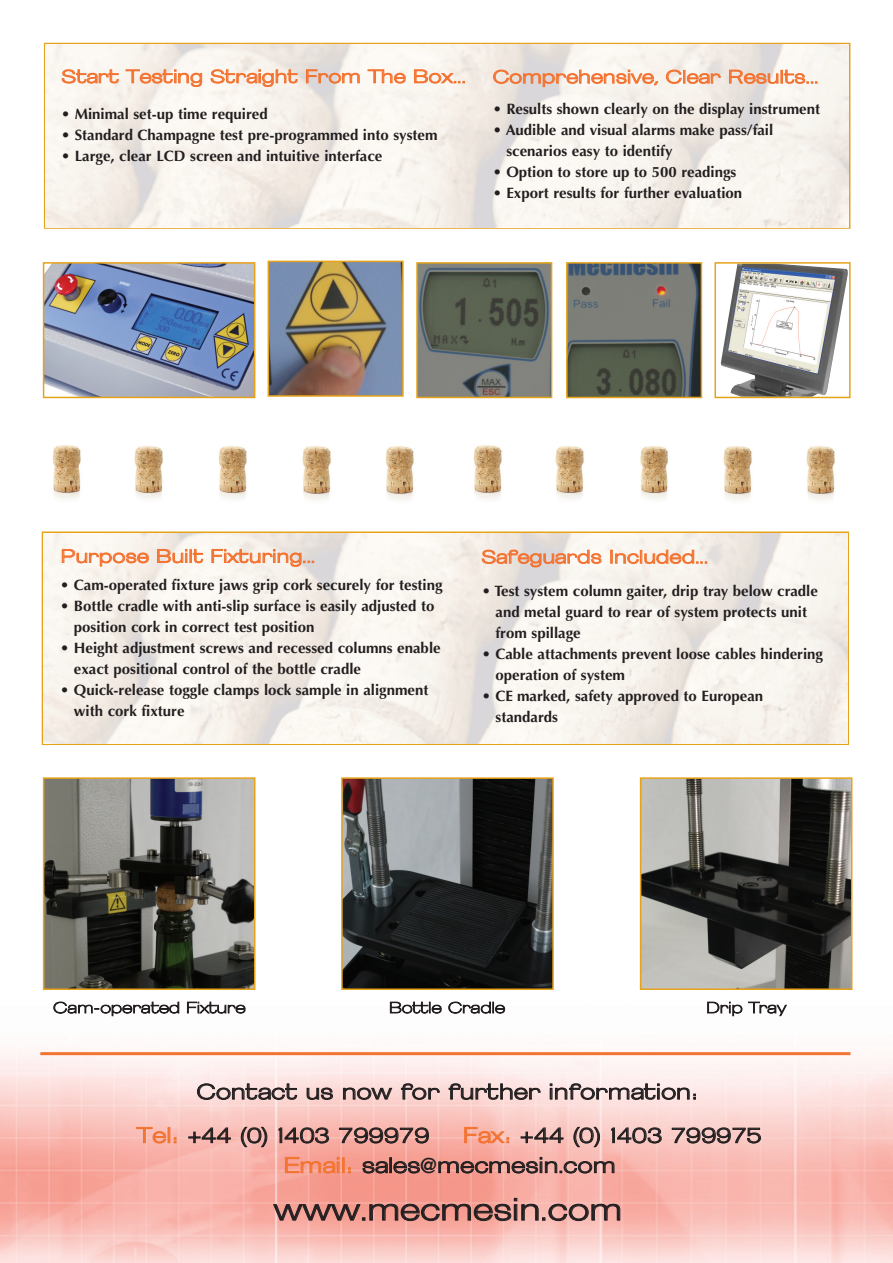
<style>
.page{position:relative;width:893px;height:1263px;background:#fff}
.page>*{position:absolute;margin:0;border:0;box-sizing:border-box;transform-origin:0 0}
.t1{font:500 30px "Courreges";color:#231f20}
.t2{font:500 21px/30px "Courreges";color:#231f20}
.t3{font:500 18px "Courreges";color:#f37331}
.t4{font:700 15px/21px "Optima";color:#231f20}
.t5{font:300 15px "Courreges";color:#231f20}
.s1{color:#f37331}
.s2{font-family:"Helvetica Neue";font-weight:700}
</style>
<div class="page">
<img style="left:0;top:982px;width:893px;height:280px">
<div style="left:42px;top:531px;width:807px;height:214px;border:2px solid #e6a218"></div>
<img style="left:46px;top:780px;width:206px;height:207px">
<div style="left:43px;top:777px;width:212px;height:213px;border:2px solid #e6a218"></div>
<img style="left:344px;top:780px;width:207px;height:207px">
<div style="left:341px;top:777px;width:213px;height:213px;border:2px solid #e6a218"></div>
<hr style="left:40px;top:1052px;width:810px;height:3px;background:#f37331">
<img style="left:46px;top:265px;width:206px;height:130px">
<div style="left:43px;top:262px;width:212px;height:136px;border:2px solid #e6a218"></div>
<img style="left:271px;top:264px;width:130px;height:130px">
<div style="left:268px;top:261px;width:136px;height:136px;border:2px solid #e6a218"></div>
<img style="left:419px;top:265px;width:130px;height:130px">
<div style="left:416px;top:262px;width:136px;height:136px;border:2px solid #e6a218"></div>
<img style="left:569px;top:265px;width:130px;height:130px">
<div style="left:566px;top:262px;width:136px;height:136px;border:2px solid #e6a218"></div>
<img style="left:721px;top:265px;width:127px;height:130px">
<div style="left:714px;top:262px;width:137px;height:136px;border:2px solid #e6a218"></div>
<img style="left:643px;top:780px;width:206px;height:207px">
<div style="left:640px;top:777px;width:212px;height:213px;border:2px solid #e6a218"></div>
<img style="left:52px;top:445px;width:29px;height:54px">
<img style="left:134px;top:446px;width:29px;height:53px">
<img style="left:218px;top:446px;width:29px;height:54px">
<img style="left:302px;top:446px;width:29px;height:54px">
<img style="left:385px;top:446px;width:29px;height:54px">
<img style="left:473px;top:445px;width:29px;height:54px">
<img style="left:555px;top:446px;width:29px;height:53px">
<img style="left:640px;top:446px;width:29px;height:53px">
<img style="left:723px;top:446px;width:29px;height:54px">
<img style="left:806px;top:446px;width:29px;height:54px">
<p class="t3" style="left:61px;top:66px;width:406px">Start Testing Straight From The Box...</p>
<p class="t4" style="left:61px;top:104px;width:208px">• Minimal set-up time required</p>
<p class="t4" style="left:61px;top:125px;width:378px">• Standard Champagne test pre-programmed into system</p>
<p class="t4" style="left:61px;top:146px;width:323px">• Large, clear LCD screen and intuitive interface</p>
<p class="t3" style="left:493px;top:66px;width:327px">Comprehensive, Clear Results...</p>
<p class="t4" style="left:493px;top:99px;width:329px">• Results shown clearly on the display instrument</p>
<p class="t4" style="left:506px;top:120px;width:268px;text-indent:-14px">• Audible and visual alarms make pass/fail scenarios easy to identify</p>
<p class="t4" style="left:493px;top:162px;width:245px">• Option to store up to 500 readings</p>
<p class="t4" style="left:493px;top:183px;width:251px">• Export results for further evaluation</p>
<p class="t3" style="left:61px;top:546px;width:256px">Purpose Built Fixturing...</p>
<p class="t4" style="left:60px;top:574px;width:384px">• Cam-operated fixture jaws grip cork securely for testing</p>
<p class="t4" style="left:74px;top:595px;width:362px;text-indent:-14px">• Bottle cradle with anti-slip surface is easily adjusted to position cork in correct test position</p>
<p class="t4" style="left:74px;top:637px;width:368px;text-indent:-14px">• Height adjustment screws and recessed columns enable exact positional control of the bottle cradle</p>
<p class="t4" style="left:74px;top:679px;width:356px;text-indent:-14px">• Quick-release toggle clamps lock sample in alignment with cork fixture</p>
<p class="t3" style="left:481px;top:546px;width:228px">Safeguards Included...</p>
<p class="t4" style="left:495px;top:580px;width:324px;text-indent:-14px">• Test system column gaiter, drip tray below cradle and metal guard to rear of system protects unit from spillage</p>
<p class="t4" style="left:495px;top:643px;width:329px;text-indent:-14px">• Cable attachments prevent loose cables hindering operation of system</p>
<p class="t4" style="left:495px;top:685px;width:269px;text-indent:-14px">• CE marked, safety approved to European standards</p>
<p class="t5" style="left:53px;top:999px;width:194px">Cam-operated Fixture</p>
<p class="t5" style="left:389px;top:999px;width:118px">Bottle Cradle</p>
<p class="t5" style="left:706px;top:999px;width:81px">Drip Tray</p>
<h2 class="t2" style="left:196px;top:1077px;width:503px">Contact us now for further information:</h2>
<h2 class="t2" style="left:137px;top:1120px;width:294px"><span class="s1">Tel:</span> +44 (0) 1403 799979</h2>
<h2 class="t2" style="left:283px;top:1120px;width:480px;text-indent:179px"><span class="s1">Fax:</span> +44 (0) 1403 799975<br><span class="s1">Email:</span> sales<span class="s2">@</span>mecmesin.com</h2>
<h1 class="t1" style="left:273px;top:1192px;width:350px">www.mecmesin.com</h1>
</div>
